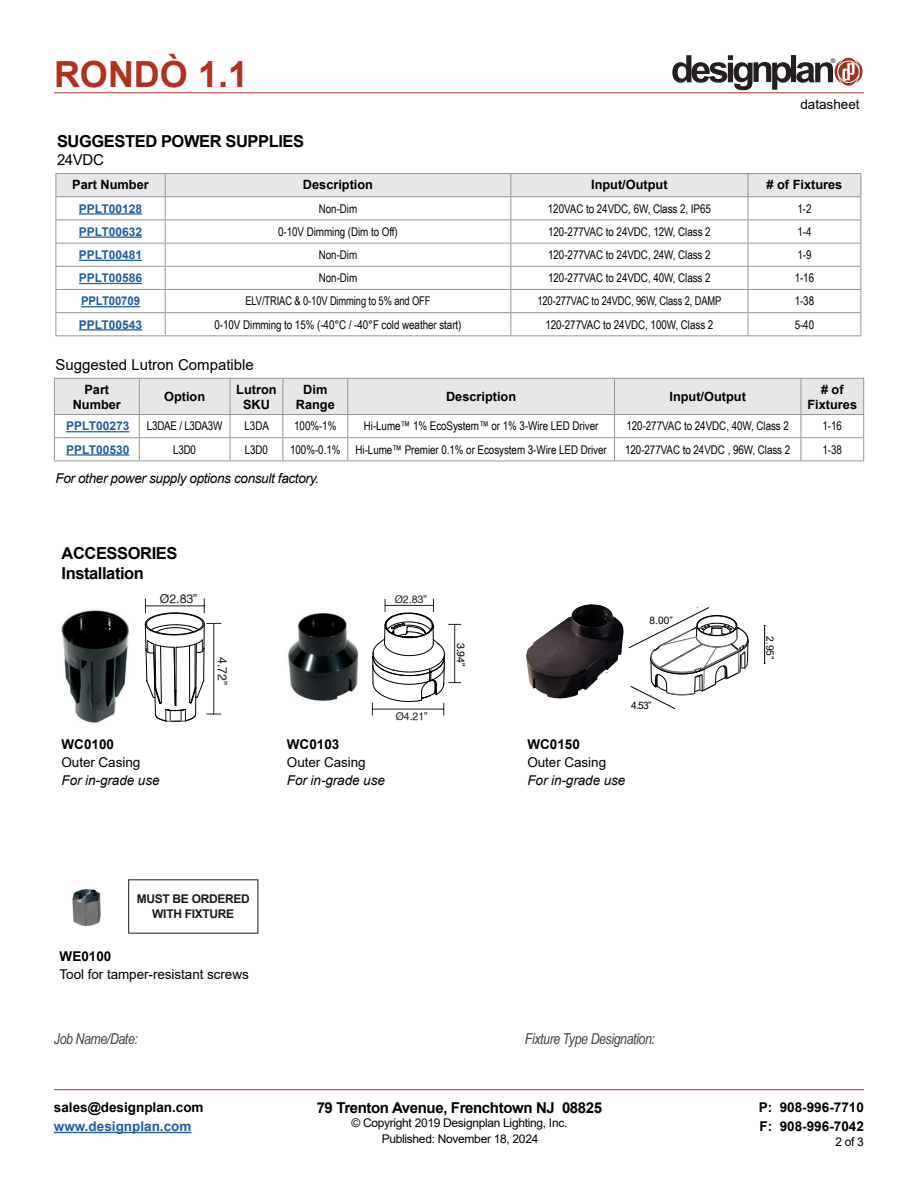
<style>
.page{position:relative;width:918px;height:1188px;background:#fff}
.page>*{position:absolute;margin:0;border:0;box-sizing:border-box;transform-origin:0 0}
.t1{font:700 36px "Arial";color:#b32f1e}
.t2{font:700 16.5px/19.8px "Arial";letter-spacing:-.025em;color:#000}
.t3{font:italic 15px "Arial Narrow";letter-spacing:-.025em;color:#414042}
.t4{font:700 15px "Arial";letter-spacing:-.025em;color:#000}
.t5{font:15px "Arial";color:#000}
.t6{font:700 13.5px/19.5px "Arial";color:#000}
.t7{font:13.5px "Arial";letter-spacing:-.005em;color:#000}
.t8{font:italic 13.5px "Arial";letter-spacing:-.005em;color:#000}
.t9{font:italic 13.5px "Arial";letter-spacing:-.025em;color:#000}
.t10{font:700 13.5px "Arial";color:#215e9e}
.t11{font:700 12.75px/15px "Arial";color:#000;text-align:center}
.t12{font:12.3px "Helvetica";color:#231f20}
.t13{font:12px "Arial Narrow";letter-spacing:-.005em;color:#000}
.t14{font:12px "Arial";letter-spacing:-.025em;color:#000}
.t15{font:12px "Arial Narrow";letter-spacing:-.005em;color:#000;scale:.95 1}
.t16{font:700 12px "Arial";color:#215e9e}
.t17{font:700 12px/14.4px "Arial";letter-spacing:-.025em;color:#20181c;text-align:center}
.t18{font:700 12px "Arial";color:#215e9e;scale:.95 1}
.t19{font:10.65px "Helvetica";color:#231f20}
.t20{font:10.5px "Helvetica";color:#000}
.t21{font:10.2px "Arial";color:#000}
.t22{font:6.3px "Helvetica";color:#231f20}
</style>
<div class="page">
<hr style="left:54px;top:93px;width:810px;height:1px;background:#b32f1e">
<hr style="left:54px;top:1089px;width:810px;height:1px;background:#b32f1e">
<hr style="left:54px;top:1132px;width:137px;height:1px;background:#215e9e">
<svg style="left:672px;top:55px;width:191px;height:35px"></svg>
<hr style="left:56px;top:335px;width:109px;height:1px;background:#939598">
<hr style="left:165px;top:335px;width:346px;height:1px;background:#939598">
<hr style="left:511px;top:335px;width:237px;height:1px;background:#939598">
<hr style="left:748px;top:335px;width:113px;height:1px;background:#939598">
<hr style="left:56px;top:173px;width:109px;height:1px;background:#939598">
<hr style="left:165px;top:173px;width:346px;height:1px;background:#939598">
<hr style="left:511px;top:173px;width:237px;height:1px;background:#939598">
<hr style="left:748px;top:173px;width:113px;height:1px;background:#939598">
<svg style="left:56px;top:174px;width:806px;height:161px"></svg>
<hr style="left:79px;top:213px;width:63px;height:2px;background:#215e9e">
<hr style="left:79px;top:237px;width:63px;height:1px;background:#215e9e">
<hr style="left:79px;top:260px;width:63px;height:1px;background:#215e9e">
<hr style="left:79px;top:283px;width:63px;height:1px;background:#215e9e">
<hr style="left:81px;top:306px;width:59px;height:1px;background:#215e9e">
<hr style="left:79px;top:329px;width:63px;height:2px;background:#215e9e">
<img style="left:61px;top:610px;width:68px;height:113px">
<svg style="left:145px;top:599px;width:76px;height:123px"></svg>
<hr style="left:214px;top:623px;width:1px;height:91px;background:#231f20">
<img style="left:288px;top:613px;width:71px;height:88px">
<svg style="left:372px;top:599px;width:89px;height:116px"></svg>
<hr style="left:373px;top:709px;width:71px;height:1px;background:#231f20">
<img style="left:526px;top:604px;width:65px;height:70px">
<svg style="left:629px;top:607px;width:120px;height:102px"></svg>
<hr style="left:764px;top:626px;width:1px;height:37px;background:#000">
<img style="left:72px;top:889px;width:29px;height:37px">
<hr style="left:54px;top:461px;width:85px;height:1px;background:#939598">
<hr style="left:139px;top:461px;width:91px;height:1px;background:#939598">
<hr style="left:230px;top:461px;width:53px;height:1px;background:#939598">
<hr style="left:283px;top:461px;width:65px;height:1px;background:#939598">
<hr style="left:348px;top:461px;width:267px;height:1px;background:#939598">
<hr style="left:615px;top:461px;width:186px;height:1px;background:#939598">
<hr style="left:801px;top:461px;width:63px;height:1px;background:#939598">
<svg style="left:54px;top:379px;width:810px;height:82px"></svg>
<hr style="left:54px;top:378px;width:85px;height:1px;background:#939598">
<hr style="left:54px;top:379px;width:1px;height:35px;background:#939598">
<hr style="left:139px;top:378px;width:91px;height:1px;background:#939598">
<hr style="left:230px;top:378px;width:53px;height:1px;background:#939598">
<hr style="left:283px;top:378px;width:65px;height:1px;background:#939598">
<hr style="left:348px;top:378px;width:267px;height:1px;background:#939598">
<hr style="left:615px;top:378px;width:186px;height:1px;background:#939598">
<hr style="left:801px;top:378px;width:63px;height:1px;background:#939598">
<hr style="left:863px;top:379px;width:1px;height:35px;background:#939598">
<hr style="left:66px;top:431px;width:63px;height:1px;background:#215e9e">
<hr style="left:66px;top:454px;width:63px;height:2px;background:#215e9e">
<h1 class="t1" style="left:54px;top:49px;width:196px">RONDÒ 1.1</h1>
<p class="t22" style="left:831px;top:57px;width:6px">®</p>
<p class="t7" style="left:800px;top:95px;width:61px">datasheet</p>
<h2 class="t2" style="left:57px;top:132px;width:249px">SUGGESTED POWER SUPPLIES</h2>
<p class="t5" style="left:57px;top:149px;width:48px">24VDC</p>
<p class="t11" style="left:72px;top:177px;width:78px">Part Number</p>
<p class="t11" style="left:303px;top:177px;width:72px">Description</p>
<p class="t11" style="left:591px;top:177px;width:78px">Input/Output</p>
<p class="t11" style="left:767px;top:177px;width:77px"># of Fixtures</p>
<p class="t16" style="left:79px;top:200px;width:65px">PPLT00128</p>
<p class="t13" style="left:319px;top:200px;width:40px">Non-Dim</p>
<p class="t13" style="left:548px;top:200px;width:165px">120VAC to 24VDC, 6W, Class 2, IP65</p>
<p class="t13" style="left:797px;top:200px;width:16px">1-2</p>
<p class="t16" style="left:79px;top:223px;width:65px">PPLT00632</p>
<p class="t13" style="left:278px;top:223px;width:121px">0-10V Dimming (Dim to Off)</p>
<p class="t13" style="left:548px;top:223px;width:164px">120-277VAC to 24VDC, 12W, Class 2</p>
<p class="t13" style="left:797px;top:223px;width:16px">1-4</p>
<p class="t16" style="left:79px;top:246px;width:65px">PPLT00481</p>
<p class="t13" style="left:319px;top:246px;width:40px">Non-Dim</p>
<p class="t13" style="left:548px;top:246px;width:164px">120-277VAC to 24VDC, 24W, Class 2</p>
<p class="t13" style="left:797px;top:246px;width:16px">1-9</p>
<p class="t16" style="left:79px;top:270px;width:65px">PPLT00586</p>
<p class="t13" style="left:319px;top:269px;width:40px">Non-Dim</p>
<p class="t13" style="left:548px;top:269px;width:164px">120-277VAC to 24VDC, 40W, Class 2</p>
<p class="t13" style="left:795px;top:269px;width:21px">1-16</p>
<p class="t18" style="left:81px;top:293px;width:64px">PPLT00709</p>
<p class="t15" style="left:245px;top:292px;width:196px">ELV/TRIAC &amp; 0-10V Dimming to 5% and OFF</p>
<p class="t15" style="left:537px;top:292px;width:195px">120-277VAC to 24VDC, 96W, Class 2, DAMP</p>
<p class="t13" style="left:795px;top:292px;width:21px">1-38</p>
<p class="t16" style="left:79px;top:316px;width:65px">PPLT00543</p>
<p class="t13" style="left:215px;top:316px;width:248px">0-10V Dimming to 15% (-40°C / -40°F cold weather start)</p>
<p class="t13" style="left:545px;top:316px;width:169px">120-277VAC to 24VDC, 100W, Class 2</p>
<p class="t13" style="left:795px;top:316px;width:21px">5-40</p>
<p class="t5" style="left:56px;top:354px;width:200px">Suggested Lutron Compatible</p>
<p class="t11" style="left:73px;top:382px;width:50px">Part<br>Number</p>
<p class="t11" style="left:164px;top:389px;width:43px">Option</p>
<p class="t11" style="left:236px;top:382px;width:42px">Lutron<br>SKU</p>
<p class="t11" style="left:296px;top:382px;width:40px">Dim<br>Range</p>
<p class="t11" style="left:446px;top:389px;width:72px">Description</p>
<p class="t11" style="left:670px;top:389px;width:78px">Input/Output</p>
<p class="t11" style="left:808px;top:382px;width:51px"># of<br>Fixtures</p>
<p class="t16" style="left:66px;top:418px;width:65px">PPLT00273</p>
<p class="t13" style="left:147px;top:417px;width:77px">L3DAE / L3DA3W</p>
<p class="t13" style="left:245px;top:417px;width:26px">L3DA</p>
<p class="t13" style="left:294px;top:417px;width:44px">100%-1%</p>
<p class="t13" style="left:364px;top:417px;width:236px">Hi-Lume™ 1% EcoSystem™ or 1% 3-Wire LED Driver</p>
<p class="t13" style="left:626px;top:417px;width:164px">120-277VAC to 24VDC, 40W, Class 2</p>
<p class="t13" style="left:823px;top:417px;width:21px">1-16</p>
<p class="t16" style="left:66px;top:441px;width:65px">PPLT00530</p>
<p class="t13" style="left:173px;top:441px;width:24px">L3D0</p>
<p class="t13" style="left:245px;top:441px;width:25px">L3D0</p>
<p class="t13" style="left:290px;top:441px;width:52px">100%-0.1%</p>
<p class="t13" style="left:356px;top:441px;width:253px">Hi-Lume™ Premier 0.1% or Ecosystem 3-Wire LED Driver</p>
<p class="t13" style="left:625px;top:441px;width:167px">120-277VAC to 24VDC , 96W, Class 2</p>
<p class="t13" style="left:823px;top:441px;width:21px">1-38</p>
<p class="t9" style="left:56px;top:470px;width:265px">For other power supply options consult factory.</p>
<h2 class="t2" style="left:62px;top:544px;width:117px">ACCESSORIES<br>Installation</h2>
<p class="t12" style="left:160px;top:592px;width:39px">Ø2.83”</p>
<p class="t12" style="left:230px;top:657px;width:29px;rotate:90deg">4.72”</p>
<p class="t6" style="left:62px;top:735px;width:54px">WC0100</p>
<p class="t7" style="left:62px;top:753px;width:80px">Outer Casing</p>
<p class="t8" style="left:62px;top:771px;width:100px">For in-grade use</p>
<p class="t19" style="left:395px;top:593px;width:34px">Ø2.83”</p>
<p class="t6" style="left:287px;top:735px;width:54px">WC0103</p>
<p class="t7" style="left:287px;top:753px;width:80px">Outer Casing</p>
<p class="t8" style="left:287px;top:771px;width:100px">For in-grade use</p>
<p class="t19" style="left:396px;top:710px;width:33px">Ø4.21”</p>
<p class="t20" style="left:467px;top:643px;width:26px;rotate:90deg">3.94”</p>
<p class="t17" style="left:137px;top:892px;width:115px">MUST BE ORDERED<br>WITH FIXTURE</p>
<p class="t6" style="left:60px;top:947px;width:53px">WE0100</p>
<p class="t7" style="left:60px;top:965px;width:191px">Tool for tamper-resistant screws</p>
<p class="t21" style="left:650px;top:614px;width:25px">8.00”</p>
<p class="t21" style="left:631px;top:699px;width:22px">4.53”</p>
<p class="t6" style="left:527px;top:735px;width:54px">WC0150</p>
<p class="t7" style="left:527px;top:753px;width:80px">Outer Casing</p>
<p class="t8" style="left:527px;top:771px;width:100px">For in-grade use</p>
<p class="t3" style="left:54px;top:1028px;width:85px">Job Name/Date:</p>
<p class="t3" style="left:525px;top:1029px;width:132px">Fixture Type Designation:</p>
<p class="t21" style="left:777px;top:636px;width:25px;rotate:90deg">2.95”</p>
<p class="t6" style="left:54px;top:1097px;width:151px">sales@designplan.com</p>
<p class="t10" style="left:54px;top:1117px;width:139px">www.designplan.com</p>
<p class="t4" style="left:317px;top:1097px;width:287px">79 Trenton Avenue, Frenchtown NJ 08825</p>
<p class="t14" style="left:351px;top:1115px;width:217px">© Copyright 2019 Designplan Lighting, Inc.</p>
<p class="t6" style="left:759px;top:1097px;width:107px">P: 908-996-7710<br>F: 908-996-7042</p>
<p class="t14" style="left:382px;top:1130px;width:158px">Published: November 18, 2024</p>
<p class="t14" style="left:835px;top:1133px;width:30px">2 of 3</p>
</div>
